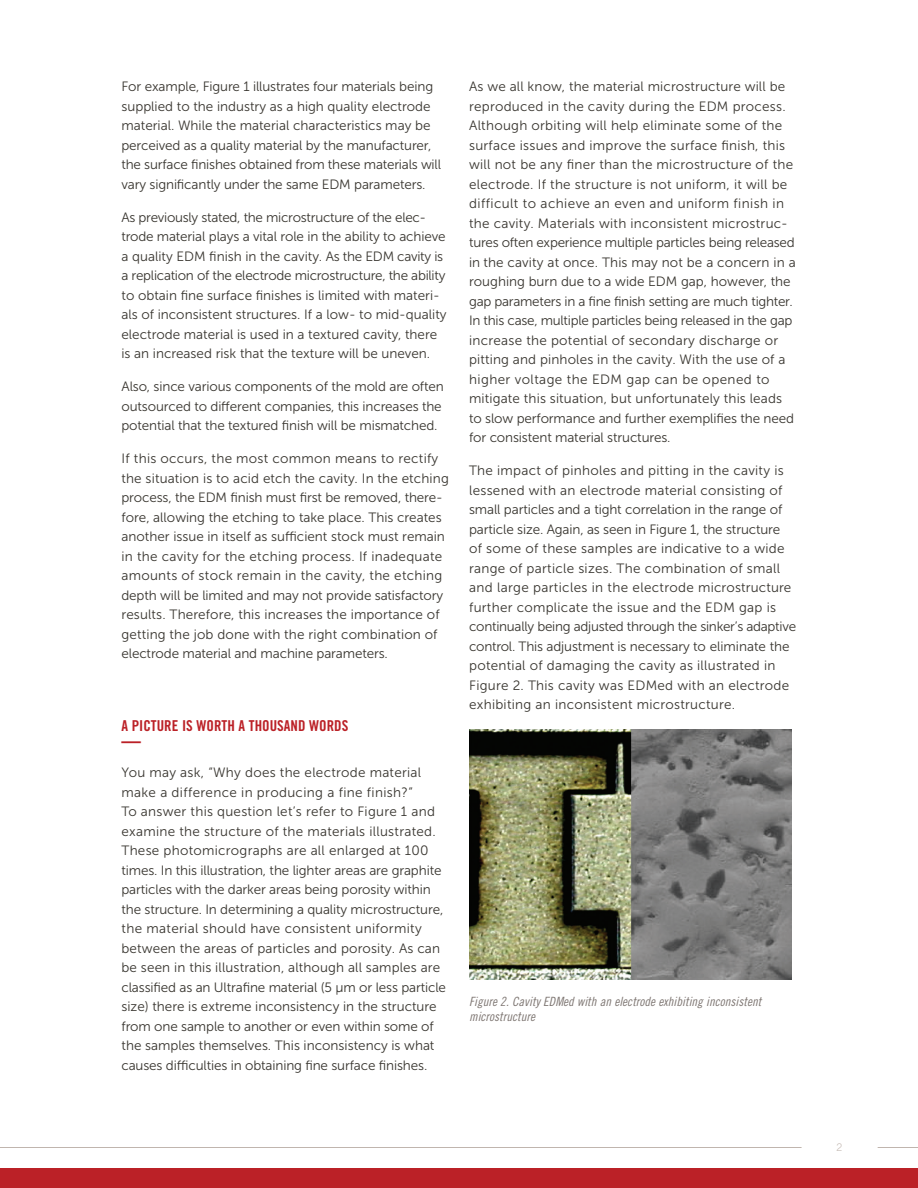
<style>
.page{position:relative;width:918px;height:1188px;background:#fff}
.page>*{position:absolute;margin:0;border:0;box-sizing:border-box;transform-origin:0 0}
.t1{font:700 expanded 20.25px "Trade Gothic LT Std";color:#bb2127;scale:.96 1}
.t2{font:15px "Trade Gothic LT Std Bd Cn 20";color:#bb2127}
.t3{font:13.5px/19.5px "Museo Sans 300";color:#38352f}
.t4{font:13.5px/19.5px "Museo Sans 300";letter-spacing:.02em;color:#38352f}
.t5{font:12.75px/14.5px "Trade Gothic LT Std Cn 18 Obl";letter-spacing:.005em;color:#7e7672}
.t6{font:300 10.5px "Trade Gothic LT Std";color:#c0b5ae}
</style>
<div class="page">
<div style="left:0;top:1168px;width:918px;height:20px;background:#bb2127"></div>
<hr style="left:878px;top:1147px;width:40px;height:1px;background:#c0b5ae">
<hr style="left:0;top:1147px;width:802px;height:1px;background:#c0b5ae">
<img style="left:469px;top:730px;width:323px;height:249px">
<p class="t3" style="left:122px;top:77px;width:321px">For example, Figure 1 illustrates four materials being supplied to the industry as a high quality electrode material. While the material characteristics may be perceived as a quality material by the manufacturer, the surface finishes obtained from these materials will vary significantly under the same EDM parameters.</p>
<p class="t3" style="left:122px;top:207px;width:327px">As previously stated, the microstructure of the elec&shy;trode material plays a vital role in the ability to achieve a quality EDM finish in the cavity. As the EDM cavity is a replication of the electrode microstructure, the ability to obtain fine surface finishes is limited with materi&shy;als of inconsistent structures. If a low- to mid-quality electrode material is used in a textured cavity, there is an increased risk that the texture will be uneven.</p>
<p class="t3" style="left:122px;top:377px;width:324px">Also, since various components of the mold are often outsourced to different companies, this increases the potential that the textured finish will be mismatched.</p>
<p class="t3" style="left:122px;top:449px;width:329px">If this occurs, the most common means to rectify the situation is to acid etch the cavity. In the etching process, the EDM finish must first be removed, there&shy;fore, allowing the etching to take place. This creates another issue in itself as sufficient stock must remain in the cavity for the etching process. If inadequate amounts of stock remain in the cavity, the etching depth will be limited and may not provide satisfactory results. Therefore, this increases the importance of getting the job done with the right combination of electrode material and machine parameters.</p>
<p class="t2" style="left:122px;top:717px;width:228px">A PICTURE IS WORTH A THOUSAND WORDS</p>
<h1 class="t1" style="left:122px;top:727px;width:22px">—</h1>
<p class="t3" style="left:122px;top:763px;width:326px">You may ask, “Why does the electrode material make a difference in producing a fine finish?”<br>To answer this question let’s refer to Figure 1 and examine the structure of the materials illustrated.<br>These photomicrographs are all enlarged at 100 times. In this illustration, the lighter areas are graphite particles with the darker areas being porosity within the structure. In determining a quality microstructure, the material should have consistent uniformity between the areas of particles and porosity. As can be seen in this illustration, although all samples are classified as an Ultrafine material (5 μm or less particle size) there is extreme inconsistency in the structure from one sample to another or even within some of the samples themselves. This inconsistency is what causes difficulties in obtaining fine surface finishes.</p>
<p class="t3" style="left:469px;top:77px;width:328px">As we all know, the material microstructure will be reproduced in the cavity during the EDM process.<br>Although orbiting will help eliminate some of the surface issues and improve the surface finish, this will not be any finer than the microstructure of the electrode. If the structure is not uniform, it will be difficult to achieve an even and uniform finish in the cavity. Materials with inconsistent microstruc&shy;tures often experience multiple particles being released in the cavity at once. This may not be a concern in a roughing burn due to a wide EDM gap, however, the gap parameters in a fine finish setting are much tighter.<br>In this case, multiple particles being released in the gap increase the potential of secondary discharge or pitting and pinholes in the cavity. With the use of a higher voltage the EDM gap can be opened to mitigate this situation, but unfortunately this leads to slow performance and further exemplifies the need for consistent material structures.</p>
<p class="t4" style="left:469px;top:461px;width:329px">The impact of pinholes and pitting in the cavity is lessened with an electrode material consisting of small particles and a tight correlation in the range of particle size. Again, as seen in Figure 1, the structure of some of these samples are indicative to a wide range of particle sizes. The combination of small and large particles in the electrode microstructure further complicate the issue and the EDM gap is continually being adjusted through the sinker’s adaptive control. This adjustment is necessary to eliminate the potential of damaging the cavity as illustrated in Figure 2. This cavity was EDMed with an electrode exhibiting an inconsistent microstructure.</p>
<p class="t5" style="left:469px;top:994px;width:294px">Figure 2. Cavity EDMed with an electrode exhibiting inconsistent microstructure</p>
<p class="t6" style="left:837px;top:1141px;width:7px">2</p>
</div>
